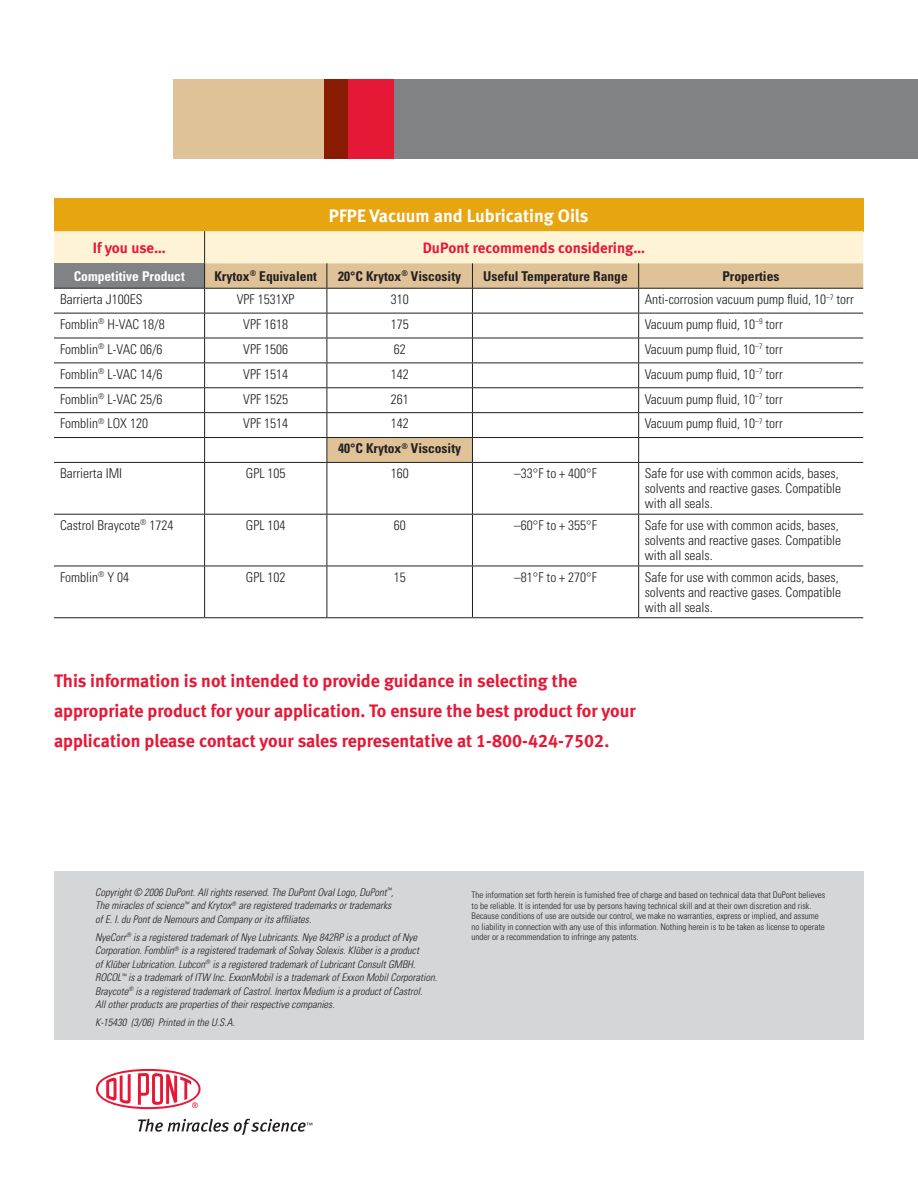
<style>
.page{position:relative;width:918px;height:1188px;background:#fff}
.page>*{position:absolute;margin:0;border:0;box-sizing:border-box;transform-origin:0 0}
.head_1{font:700 18px/30px "Meta";color:#e51836}
.body_colon{font:700 18px "Meta";color:#fff}
.body_colon-2{font:700 15px "Meta";color:#e51836}
.body_colon-3{font:300 condensed 13.5px/15px "Univers LT Std";color:#231f20}
.body_colon-4{font:700 condensed 13.5px "Univers LT Std";color:#231f20}
.body_colon-5{font:700 condensed 13.5px "Univers LT Std";color:#fff}
.Legal{font:italic 300 condensed 10.5px/13.5px "Univers LT Std";color:#231f20}
.t1{font:300 condensed 9px/10.5px "Univers LT Std";color:#231f20}
.s1{font-family:"Meta Bold LF";font-weight:400}
.s2{font-style:normal}
</style>
<div class="page">
<div style="left:54px;top:871px;width:810px;height:169px;background:#d5d6d8"></div>
<div style="left:173px;top:80px;width:154px;height:79px;background:#dfc298"></div>
<div style="left:324px;top:80px;width:32px;height:79px;background:#891c02"></div>
<div style="left:392px;top:80px;width:526px;height:79px;background:#808285"></div>
<div style="left:348px;top:80px;width:46px;height:79px;background:#e51836"></div>
<svg style="left:96px;top:1069px;width:105px;height:40px"></svg>
<svg style="left:138px;top:1119px;width:174px;height:16px"></svg>
<div style="left:54px;top:198px;width:809px;height:33px;background:#e7a512"></div>
<svg style="left:54px;top:231px;width:809px;height:231px"></svg>
<hr style="left:54px;top:462px;width:151px;height:1px;background:#231f20">
<hr style="left:205px;top:462px;width:122px;height:1px;background:#231f20">
<hr style="left:204px;top:463px;width:1px;height:51px;background:#231f20">
<hr style="left:327px;top:462px;width:145px;height:1px;background:#231f20">
<hr style="left:327px;top:463px;width:1px;height:51px;background:#231f20">
<hr style="left:472px;top:462px;width:167px;height:1px;background:#231f20">
<hr style="left:472px;top:463px;width:1px;height:51px;background:#231f20">
<hr style="left:639px;top:462px;width:224px;height:1px;background:#231f20">
<hr style="left:638px;top:463px;width:1px;height:51px;background:#231f20">
<hr style="left:204px;top:515px;width:1px;height:51px;background:#231f20">
<hr style="left:327px;top:515px;width:1px;height:51px;background:#231f20">
<hr style="left:472px;top:515px;width:1px;height:51px;background:#231f20">
<hr style="left:638px;top:515px;width:1px;height:51px;background:#231f20">
<hr style="left:54px;top:566px;width:151px;height:1px;background:#231f20">
<hr style="left:205px;top:566px;width:122px;height:1px;background:#231f20">
<hr style="left:204px;top:566px;width:1px;height:51px;background:#231f20">
<hr style="left:327px;top:566px;width:145px;height:1px;background:#231f20">
<hr style="left:327px;top:566px;width:1px;height:51px;background:#231f20">
<hr style="left:472px;top:566px;width:167px;height:1px;background:#231f20">
<hr style="left:472px;top:566px;width:1px;height:51px;background:#231f20">
<hr style="left:639px;top:566px;width:224px;height:1px;background:#231f20">
<hr style="left:638px;top:566px;width:1px;height:51px;background:#231f20">
<hr style="left:54px;top:617px;width:151px;height:1px;background:#231f20">
<hr style="left:205px;top:617px;width:122px;height:1px;background:#231f20">
<hr style="left:327px;top:617px;width:145px;height:1px;background:#231f20">
<hr style="left:472px;top:617px;width:167px;height:1px;background:#231f20">
<hr style="left:639px;top:617px;width:224px;height:1px;background:#231f20">
<hr style="left:54px;top:514px;width:151px;height:1px;background:#231f20">
<hr style="left:205px;top:514px;width:122px;height:1px;background:#231f20">
<hr style="left:327px;top:514px;width:145px;height:1px;background:#231f20">
<hr style="left:472px;top:514px;width:167px;height:1px;background:#231f20">
<hr style="left:639px;top:514px;width:224px;height:1px;background:#231f20">
<p class="body_colon" style="left:329px;top:205px;width:261px">PFPE Vacuum and Lubricating Oils</p>
<p class="body_colon-2" style="left:93px;top:239px;width:74px">If you use…</p>
<p class="body_colon-2" style="left:423px;top:239px;width:224px">DuPont recommends considering…</p>
<p class="body_colon-5" style="left:74px;top:268px;width:113px">Competitive Product</p>
<p class="body_colon-4" style="left:214px;top:268px;width:104px">Krytox<sup>®</sup> Equivalent</p>
<p class="body_colon-4" style="left:338px;top:268px;width:124px">20°C Krytox<sup>®</sup> Viscosity</p>
<p class="body_colon-4" style="left:483px;top:268px;width:146px">Useful Temperature Range</p>
<p class="body_colon-4" style="left:722px;top:268px;width:58px">Properties</p>
<p class="body_colon-3" style="left:60px;top:292px;width:84px">Barrierta J100ES</p>
<p class="body_colon-3" style="left:237px;top:292px;width:59px">VPF 1531XP</p>
<p class="body_colon-3" style="left:391px;top:292px;width:19px">310</p>
<p class="body_colon-3" style="left:645px;top:292px;width:211px">Anti-corrosion vacuum pump fluid, 10<sup>–7</sup> torr</p>
<p class="body_colon-3" style="left:60px;top:317px;width:106px">Fomblin<sup>®</sup> H-VAC 18/8</p>
<p class="body_colon-3" style="left:243px;top:317px;width:46px">VPF 1618</p>
<p class="body_colon-3" style="left:391px;top:317px;width:19px">175</p>
<p class="body_colon-3" style="left:645px;top:317px;width:140px">Vacuum pump fluid, 10<sup>–9</sup> torr</p>
<p class="body_colon-3" style="left:60px;top:342px;width:104px">Fomblin<sup>®</sup> L-VAC 06/6</p>
<p class="body_colon-3" style="left:243px;top:342px;width:46px">VPF 1506</p>
<p class="body_colon-3" style="left:394px;top:342px;width:13px">62</p>
<p class="body_colon-3" style="left:645px;top:342px;width:140px">Vacuum pump fluid, 10<sup>–7</sup> torr</p>
<p class="body_colon-3" style="left:60px;top:366px;width:104px">Fomblin<sup>®</sup> L-VAC 14/6</p>
<p class="body_colon-3" style="left:243px;top:366px;width:46px">VPF 1514</p>
<p class="body_colon-3" style="left:391px;top:366px;width:19px">142</p>
<p class="body_colon-3" style="left:645px;top:366px;width:140px">Vacuum pump fluid, 10<sup>–7</sup> torr</p>
<p class="body_colon-3" style="left:60px;top:391px;width:104px">Fomblin<sup>®</sup> L-VAC 25/6</p>
<p class="body_colon-3" style="left:243px;top:391px;width:46px">VPF 1525</p>
<p class="body_colon-3" style="left:391px;top:391px;width:19px">261</p>
<p class="body_colon-3" style="left:645px;top:391px;width:140px">Vacuum pump fluid, 10<sup>–7</sup> torr</p>
<p class="body_colon-3" style="left:60px;top:416px;width:90px">Fomblin<sup>®</sup> LOX 120</p>
<p class="body_colon-3" style="left:243px;top:416px;width:46px">VPF 1514</p>
<p class="body_colon-3" style="left:391px;top:416px;width:19px">142</p>
<p class="body_colon-3" style="left:645px;top:416px;width:140px">Vacuum pump fluid, 10<sup>–7</sup> torr</p>
<p class="body_colon-4" style="left:338px;top:440px;width:124px">40°C Krytox<sup>®</sup> Viscosity</p>
<p class="body_colon-3" style="left:60px;top:466px;width:64px">Barrierta IMI</p>
<p class="body_colon-3" style="left:246px;top:466px;width:41px">GPL 105</p>
<p class="body_colon-3" style="left:391px;top:466px;width:19px">160</p>
<p class="body_colon-3" style="left:514px;top:466px;width:84px">–33°F to + 400°F</p>
<p class="body_colon-3" style="left:645px;top:466px;width:198px">Safe for use with common acids, bases, solvents and reactive gases. Compatible with all seals.</p>
<p class="body_colon-3" style="left:60px;top:518px;width:115px">Castrol Braycote<sup>®</sup> 1724</p>
<p class="body_colon-3" style="left:246px;top:518px;width:41px">GPL 104</p>
<p class="body_colon-3" style="left:394px;top:518px;width:13px">60</p>
<p class="body_colon-3" style="left:514px;top:518px;width:84px">–60°F to + 355°F</p>
<p class="body_colon-3" style="left:645px;top:518px;width:198px">Safe for use with common acids, bases, solvents and reactive gases. Compatible with all seals.</p>
<p class="body_colon-3" style="left:60px;top:569px;width:71px">Fomblin<sup>®</sup> Y 04</p>
<p class="body_colon-3" style="left:246px;top:569px;width:41px">GPL 102</p>
<p class="body_colon-3" style="left:394px;top:569px;width:13px">15</p>
<p class="body_colon-3" style="left:514px;top:569px;width:84px">–81°F to + 270°F</p>
<p class="body_colon-3" style="left:645px;top:569px;width:198px">Safe for use with common acids, bases, solvents and reactive gases. Compatible with all seals.</p>
<p class="head_1" style="left:54px;top:666px;width:584px">This information is not intended to provide guidance in selecting the appropriate product for your application. To ensure the best product for your application please contact your sales representative at <span class="s1">1-800-424-7502.</span></p>
<p class="Legal" style="left:95px;top:885px;width:300px">Copyright © 2006 DuPont. All rights reserved. The DuPont Oval Logo, DuPont<sup>™</sup>,<br>The miracles of science<sup>™</sup> and Krytox<sup>®</sup> are registered trademarks or trademarks of E. I. du Pont de Nemours and Company or its affiliates.</p>
<p class="Legal" style="left:95px;top:930px;width:344px">NyeCorr<sup>®</sup> is a registered trademark of Nye Lubricants. Nye 842RP is a product of Nye Corporation. Fomblin<sup>®</sup> is a registered trademark of Solvay Solexis. Klüber is a product<br>of Klüber Lubrication. Lubcon<sup>®</sup> is a registered trademark of Lubricant Consult GMBH.<br>ROCOL<sup>™</sup> is a trademark of ITW Inc. ExxonMobil is a trademark of Exxon Mobil Corporation.<br>Braycote<sup>®</sup> is a registered trademark of Castrol. Inertox Medium is a product of Castrol.<br>All other products are properties of their respective companies.</p>
<p class="Legal" style="left:95px;top:1016px;width:141px">K-15430 (3/06) Printed in the U.S.A<span class="s2">.</span></p>
<p class="t1" style="left:472px;top:890px;width:355px">The information set forth herein is furnished free of charge and based on technical data that DuPont believes to be reliable. It is intended for use by persons having technical skill and at their own discretion and risk.<br>Because conditions of use are outside our control, we make no warranties, express or implied, and assume no liability in connection with any use of this information. Nothing herein is to be taken as license to operate under or a recommendation to infringe any patents.</p>
</div>
